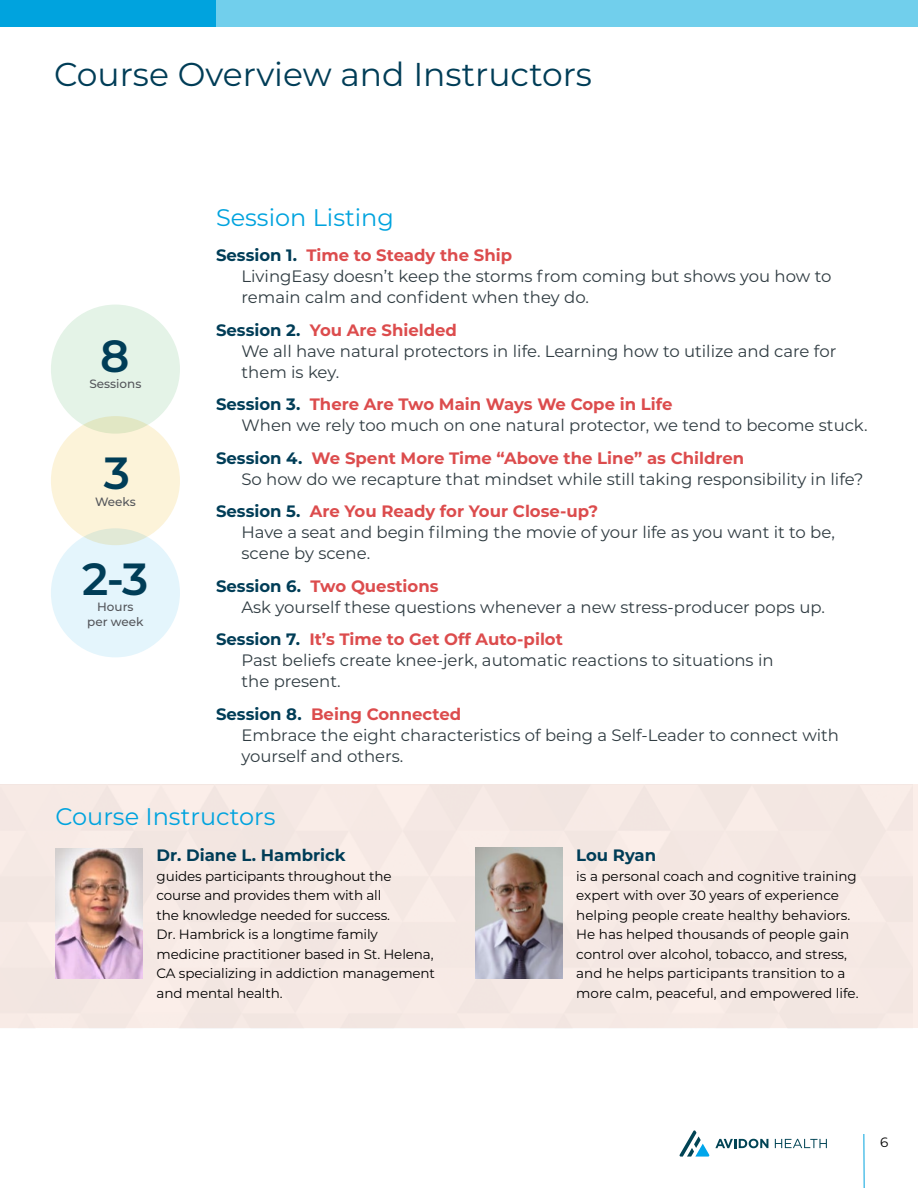
<style>
.page{position:relative;width:918px;height:1188px;background:#fff}
.page>*{position:absolute;margin:0;border:0;box-sizing:border-box;transform-origin:0 0}
.t1{font:600 45px "Montserrat";color:#003d57}
.t2{font:33px "Montserrat";color:#003d57}
.t3{font:24px "Montserrat";color:#00a3de}
.t4{font:16.5px/21px "Montserrat";color:#303c42}
.t5{font:700 16.5px "Montserrat";color:#003d57}
.t6{font:13.5px/19.5px "Montserrat";letter-spacing:-.01em;color:#000}
.t7{font:500 12px/15px "Montserrat";color:#54565b;text-align:center}
.s1{font-weight:700;color:#003d57}
.s2{font-weight:700;color:#dc4c4d}
</style>
<div class="page">
<svg style="left:680px;top:1130px;width:29px;height:27px"></svg>
<svg style="left:775px;top:1139px;width:52px;height:9px"></svg>
<svg style="left:715px;top:1139px;width:53px;height:9px"></svg>
<hr style="left:863px;top:1134px;width:2px;height:54px;background:#00a3de">
<div style="left:0;top:0;width:216px;height:27px;background:#00a3de"></div>
<div style="left:216px;top:0;width:702px;height:27px;background:#71cfec"></div>
<img style="left:56px;top:849px;width:87px;height:130px">
<img style="left:475px;top:848px;width:88px;height:131px">
<div style="left:51px;top:305px;width:129px;height:129px;background:#e4f3e7;border-radius:50%"></div>
<div style="left:51px;top:416px;width:129px;height:129px;background:#fcf3d9;border-radius:50%"></div>
<div style="left:51px;top:528px;width:129px;height:129px;background:#e4f5fc;border-radius:50%"></div>
<h2 class="t2" style="left:54px;top:52px;width:540px">Course Overview and Instructors</h2>
<h1 class="t1" style="left:100px;top:324px;width:31px">8</h1>
<p class="t7" style="left:89px;top:376px;width:53px">Sessions</p>
<h1 class="t1" style="left:104px;top:442px;width:28px">3</h1>
<p class="t7" style="left:95px;top:494px;width:42px">Weeks</p>
<h1 class="t1" style="left:82px;top:547px;width:68px">2-3</h1>
<p class="t7" style="left:87px;top:599px;width:58px">Hours per week</p>
<h3 class="t3" style="left:216px;top:201px;width:180px">Session Listing</h3>
<p class="t4" style="left:241px;top:244px;width:591px;text-indent:-25px"><span class="s1">Session 1.</span> <span class="s2">Time to Steady the Ship<br></span>LivingEasy doesn’t keep the storms from coming but shows you how to remain calm and confident when they do.</p>
<p class="t4" style="left:241px;top:319px;width:596px;text-indent:-25px"><span class="s1">Session 2.</span> <span class="s2">You Are Shielded<br></span>We all have natural protectors in life. Learning how to utilize and care for them is key.</p>
<p class="t4" style="left:241px;top:393px;width:628px;text-indent:-25px"><span class="s1">Session 3.</span> <span class="s2">There Are Two Main Ways We Cope in Life<br></span>When we rely too much on one natural protector, we tend to become stuck.</p>
<p class="t4" style="left:241px;top:447px;width:623px;text-indent:-25px"><span class="s1">Session 4.</span> <span class="s2">We Spent More Time “Above the Line” as Children<br></span>So how do we recapture that mindset while still taking responsibility in life?</p>
<p class="t4" style="left:241px;top:500px;width:595px;text-indent:-25px"><span class="s1">Session 5.</span> <span class="s2">Are You Ready for Your Close-up?<br></span>Have a seat and begin filming the movie of your life as you want it to be, scene by scene.</p>
<p class="t4" style="left:241px;top:575px;width:585px;text-indent:-25px"><span class="s1">Session 6.</span> <span class="s2">Two Questions<br></span>Ask yourself these questions whenever a new stress-producer pops up.</p>
<p class="t4" style="left:241px;top:628px;width:534px;text-indent:-25px"><span class="s1">Session 7.</span> <span class="s2">It’s Time to Get Off Auto-pilot<br></span>Past beliefs create knee-jerk, automatic reactions to situations in the present.</p>
<p class="t4" style="left:241px;top:703px;width:599px;text-indent:-25px"><span class="s1">Session 8.</span> <span class="s2">Being Connected<br></span>Embrace the eight characteristics of being a Self-Leader to connect with yourself and others.</p>
<h3 class="t3" style="left:56px;top:800px;width:221px">Course Instructors</h3>
<p class="t5" style="left:157px;top:844px;width:191px">Dr. Diane L. Hambrick</p>
<p class="t6" style="left:157px;top:866px;width:280px">guides participants throughout the course and provides them with all<br>the knowledge needed for success.<br>Dr. Hambrick is a longtime family medicine practitioner based in St. Helena, CA specializing in addiction management and mental health.</p>
<p class="t5" style="left:576px;top:844px;width:81px">Lou Ryan</p>
<p class="t6" style="left:576px;top:866px;width:284px">is a personal coach and cognitive training expert with over 30 years of experience helping people create healthy behaviors.<br>He has helped thousands of people gain control over alcohol, tobacco, and stress, and he helps participants transition to a more calm, peaceful, and empowered life.</p>
<p class="t6" style="left:880px;top:1132px;width:10px">6</p>
</div>
